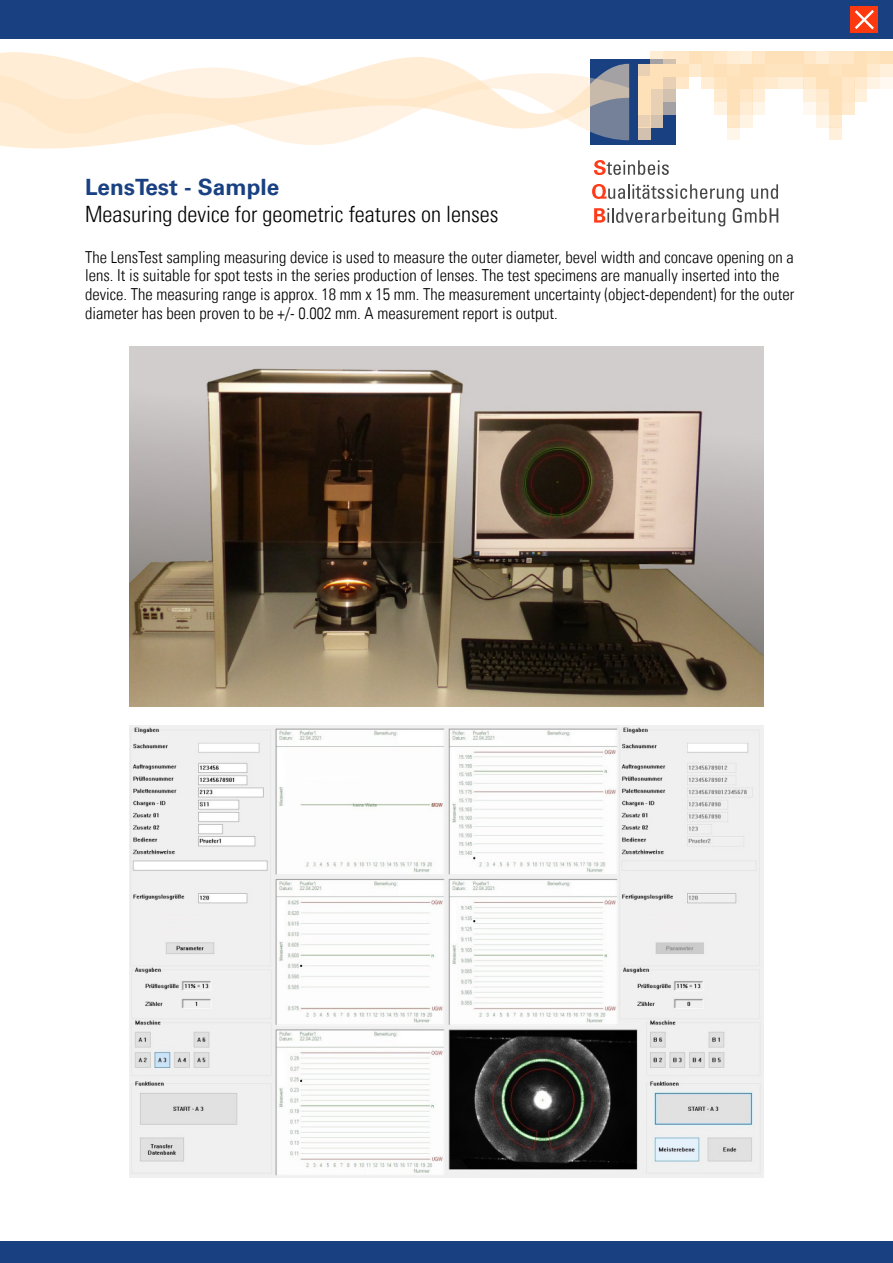
<style>
.page{position:relative;width:893px;height:1263px;background:#fff}
.page>*{position:absolute;margin:0;border:0;box-sizing:border-box;transform-origin:0 0}
.t1{font:300 condensed 22.5px "Univers LT";color:#000}
.t2{font:700 22.5px "Univers LT";color:#194182}
.t3{font:300 condensed 16.5px/18.8px "Univers LT";color:#000}
</style>
<div class="page">
<div style="left:0;top:0;width:893px;height:38px;background:#194182"></div>
<div style="left:0;top:1242px;width:893px;height:21px;background:#194182"></div>
<div style="left:591px;top:60px;width:85px;height:85px;background:#194182"></div>
<div style="left:638px;top:64px;width:12px;height:13px;background:#e7d0b3"></div>
<div style="left:829px;top:64px;width:13px;height:13px;background:#ffe4c0"></div>
<div style="left:638px;top:128px;width:12px;height:12px;background:#d1c1ae"></div>
<div style="left:829px;top:128px;width:13px;height:12px;background:#fff0dc"></div>
<div style="left:650px;top:64px;width:13px;height:13px;background:#ffe1b9"></div>
<div style="left:816px;top:64px;width:13px;height:13px;background:#ffe1b9"></div>
<div style="left:663px;top:51px;width:13px;height:13px;background:#ffe1b9;opacity:.8"></div>
<div style="left:803px;top:51px;width:13px;height:13px;background:#ffe7c7"></div>
<div style="left:867px;top:51px;width:13px;height:13px;background:#ffe4c0"></div>
<div style="left:842px;top:51px;width:12px;height:13px;background:#ffe7c7"></div>
<div style="left:854px;top:51px;width:13px;height:13px;background:#ffe1b9"></div>
<div style="left:676px;top:51px;width:13px;height:13px;background:#ffe7c7"></div>
<div style="left:765px;top:51px;width:13px;height:13px;background:#ffe1b9"></div>
<div style="left:880px;top:51px;width:13px;height:13px;background:#ffe1b9"></div>
<div style="left:714px;top:51px;width:13px;height:13px;background:#ffe7c7"></div>
<div style="left:752px;top:51px;width:13px;height:13px;background:#ffe7c7"></div>
<div style="left:727px;top:51px;width:13px;height:13px;background:#ffedd5"></div>
<div style="left:740px;top:51px;width:12px;height:13px;background:#fff0dc"></div>
<div style="left:638px;top:77px;width:12px;height:12px;background:#ffe1b9"></div>
<div style="left:829px;top:77px;width:13px;height:12px;background:#ffe1b9"></div>
<div style="left:650px;top:51px;width:13px;height:13px;background:#ffe1b9;opacity:.6"></div>
<div style="left:816px;top:51px;width:13px;height:13px;background:#ffedd5"></div>
<div style="left:829px;top:51px;width:13px;height:13px;background:#ffe7c7"></div>
<div style="left:650px;top:115px;width:13px;height:13px;background:#d1c1ae"></div>
<div style="left:816px;top:115px;width:13px;height:13px;background:#fff6ea"></div>
<div style="left:727px;top:128px;width:13px;height:12px;background:#fff6ea"></div>
<div style="left:663px;top:102px;width:13px;height:13px;background:#a3a1a3"></div>
<div style="left:803px;top:102px;width:13px;height:13px;background:#fff9f1"></div>
<div style="left:842px;top:102px;width:12px;height:13px;background:#ffeace"></div>
<div style="left:676px;top:77px;width:13px;height:12px;background:#ffe7c7"></div>
<div style="left:765px;top:77px;width:13px;height:12px;background:#ffeace"></div>
<div style="left:880px;top:77px;width:13px;height:12px;background:#fff9f1"></div>
<div style="left:714px;top:77px;width:13px;height:12px;background:#ffe4c0"></div>
<div style="left:752px;top:77px;width:13px;height:12px;background:#ffe7c7"></div>
<div style="left:727px;top:77px;width:13px;height:12px;background:#ffe1b9"></div>
<div style="left:740px;top:77px;width:12px;height:12px;background:#ffe1b9"></div>
<div style="left:727px;top:102px;width:13px;height:13px;background:#ffe1b9"></div>
<div style="left:740px;top:102px;width:12px;height:13px;background:#ffedd5"></div>
<div style="left:714px;top:89px;width:13px;height:13px;background:#ffeace"></div>
<div style="left:752px;top:89px;width:13px;height:13px;background:#ffedd5"></div>
<div style="left:714px;top:102px;width:13px;height:13px;background:#fff3e3"></div>
<div style="left:752px;top:102px;width:13px;height:13px;background:#fff6ea"></div>
<div style="left:689px;top:64px;width:12px;height:13px;background:#ffeace"></div>
<div style="left:791px;top:64px;width:12px;height:13px;background:#ffe4c0"></div>
<div style="left:727px;top:115px;width:13px;height:13px;background:#ffe7c7"></div>
<div style="left:740px;top:115px;width:12px;height:13px;background:#fff3e3"></div>
<div style="left:701px;top:64px;width:13px;height:13px;background:#ffe4c0"></div>
<div style="left:701px;top:77px;width:13px;height:12px;background:#ffedd5"></div>
<div style="left:650px;top:77px;width:13px;height:12px;background:#ffe1b9"></div>
<div style="left:816px;top:77px;width:13px;height:12px;background:#ffe1b9"></div>
<div style="left:663px;top:64px;width:13px;height:13px;background:#ffe1b9"></div>
<div style="left:803px;top:64px;width:13px;height:13px;background:#ffe1b9"></div>
<div style="left:867px;top:64px;width:13px;height:13px;background:#ffeace"></div>
<div style="left:842px;top:64px;width:12px;height:13px;background:#ffe1b9"></div>
<div style="left:854px;top:64px;width:13px;height:13px;background:#ffe1b9"></div>
<div style="left:676px;top:64px;width:13px;height:13px;background:#ffe1b9"></div>
<div style="left:765px;top:64px;width:13px;height:13px;background:#ffe4c0"></div>
<div style="left:880px;top:64px;width:13px;height:13px;background:#fff0dc"></div>
<div style="left:714px;top:64px;width:13px;height:13px;background:#ffe1b9"></div>
<div style="left:752px;top:64px;width:13px;height:13px;background:#ffe1b9"></div>
<div style="left:727px;top:64px;width:13px;height:13px;background:#ffe4c0"></div>
<div style="left:740px;top:64px;width:12px;height:13px;background:#ffe1b9"></div>
<div style="left:727px;top:89px;width:13px;height:13px;background:#ffe1b9"></div>
<div style="left:740px;top:89px;width:12px;height:13px;background:#ffe7c7"></div>
<div style="left:689px;top:51px;width:12px;height:13px;background:#ffe1b9"></div>
<div style="left:791px;top:51px;width:12px;height:13px;background:#ffe1b9"></div>
<div style="left:701px;top:51px;width:13px;height:13px;background:#ffe4c0"></div>
<div style="left:638px;top:89px;width:12px;height:13px;background:#ffe1b9"></div>
<div style="left:829px;top:89px;width:13px;height:13px;background:#ffe1b9"></div>
<div style="left:650px;top:89px;width:13px;height:13px;background:#e7d0b3"></div>
<div style="left:816px;top:89px;width:13px;height:13px;background:#ffeace"></div>
<div style="left:663px;top:77px;width:13px;height:12px;background:#e7d0b3"></div>
<div style="left:803px;top:77px;width:13px;height:12px;background:#ffeace"></div>
<div style="left:791px;top:77px;width:12px;height:12px;background:#fff0dc"></div>
<div style="left:778px;top:64px;width:13px;height:13px;background:#ffe4c0"></div>
<div style="left:778px;top:51px;width:13px;height:13px;background:#ffe1b9"></div>
<div style="left:778px;top:77px;width:13px;height:12px;background:#fff0dc"></div>
<div style="left:867px;top:77px;width:13px;height:12px;background:#fff3e3"></div>
<div style="left:842px;top:77px;width:12px;height:12px;background:#ffe7c7"></div>
<div style="left:854px;top:77px;width:13px;height:12px;background:#ffeace"></div>
<div style="left:638px;top:102px;width:12px;height:13px;background:#ffe1b9"></div>
<div style="left:829px;top:102px;width:13px;height:13px;background:#ffe1b9"></div>
<div style="left:650px;top:102px;width:13px;height:13px;background:#e7d0b3"></div>
<div style="left:816px;top:102px;width:13px;height:13px;background:#ffedd5"></div>
<div style="left:663px;top:89px;width:13px;height:13px;background:#d1c1ae"></div>
<div style="left:803px;top:89px;width:13px;height:13px;background:#fff0dc"></div>
<div style="left:854px;top:89px;width:13px;height:13px;background:#fff0dc"></div>
<div style="left:842px;top:89px;width:12px;height:13px;background:#ffe7c7"></div>
<div style="left:638px;top:115px;width:12px;height:13px;background:#e7d0b3"></div>
<div style="left:829px;top:115px;width:13px;height:13px;background:#ffeace"></div>
<svg style="left:0;top:52px;width:629px;height:97px"></svg>
<svg style="left:594px;top:160px;width:75px;height:15px"></svg>
<svg style="left:592px;top:184px;width:152px;height:18px"></svg>
<svg style="left:751px;top:184px;width:27px;height:15px"></svg>
<svg style="left:594px;top:208px;width:131px;height:18px"></svg>
<svg style="left:733px;top:208px;width:45px;height:15px"></svg>
<div style="left:851px;top:6px;width:27px;height:27px;background:#ff390f"></div>
<svg style="left:855px;top:10px;width:19px;height:19px"></svg>
<img style="left:130px;top:726px;width:633px;height:452px">
<img style="left:130px;top:347px;width:633px;height:359px">
<h1 class="t2" style="left:85px;top:179px;width:196px">LensTest - Sample</h1>
<h1 class="t1" style="left:85px;top:206px;width:415px">Measuring device for geometric features on lenses</h1>
<p class="t3" style="left:85px;top:249px;width:711px">The LensTest sampling measuring device is used to measure the outer diameter, bevel width and concave opening on a lens. It is suitable for spot tests in the series production of lenses. The test specimens are manually inserted into the device. The measuring range is approx. 18 mm x 15 mm. The measurement uncertainty (object-dependent) for the outer diameter has been proven to be +/- 0.002 mm. A measurement report is output.</p>
</div>
